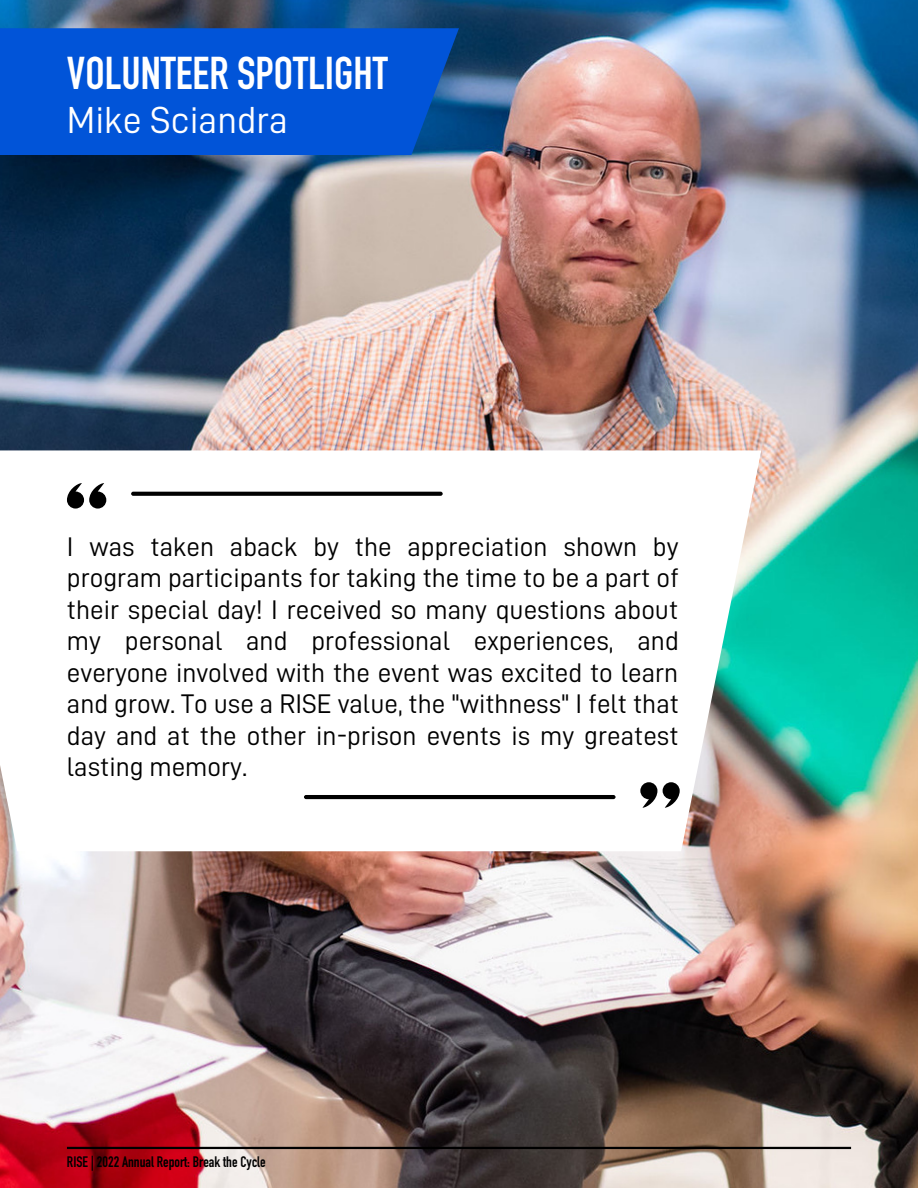
<style>
.page{position:relative;width:918px;height:1188px;background:#fff}
.page>*{position:absolute;margin:0;border:0;box-sizing:border-box;transform-origin:0 0}
.t1{font:45.3px "DIN Engschrift Std";color:#fff}
.t2{font:37.8px "D DIN";color:#fff}
.t3{font:27px/31.5px "D DIN";color:#000;text-align:justify}
.t4{font:15px "DIN Engschrift Std";color:#000}
</style>
<div class="page">
<img style="left:0;top:0;width:918px;height:1188px">
<div style="left:0;top:28px;width:459px;height:127px;background:#0154d8"></div>
<svg style="left:0;top:450px;width:761px;height:401px"></svg>
<svg style="left:67px;top:483px;width:39px;height:26px"></svg>
<svg style="left:131px;top:492px;width:312px;height:4px"></svg>
<svg style="left:640px;top:782px;width:17px;height:26px"></svg>
<svg style="left:663px;top:782px;width:17px;height:26px"></svg>
<hr style="left:304px;top:795px;width:312px;height:4px;background:#000;border-radius:2px">
<hr style="left:67px;top:1147px;width:784px;height:2px;background:#000">
<p class="t1" style="left:67px;top:57px;width:322px">VOLUNTEER SPOTLIGHT</p>
<p class="t2" style="left:67px;top:101px;width:222px">Mike Sciandra</p>
<p class="t3" style="left:67px;top:531px;width:614px">I was taken aback by the appreciation shown by program participants for taking the time to be a part of their special day! I received so many questions about my personal and professional experiences, and everyone involved with the event was excited to learn and grow. To use a RISE value, the "withness" I felt that day and at the other in-prison events is my greatest lasting memory.</p>
<p class="t4" style="left:67px;top:1156px;width:200px">RISE | 2022 Annual Report: Break the Cycle</p>
</div>
